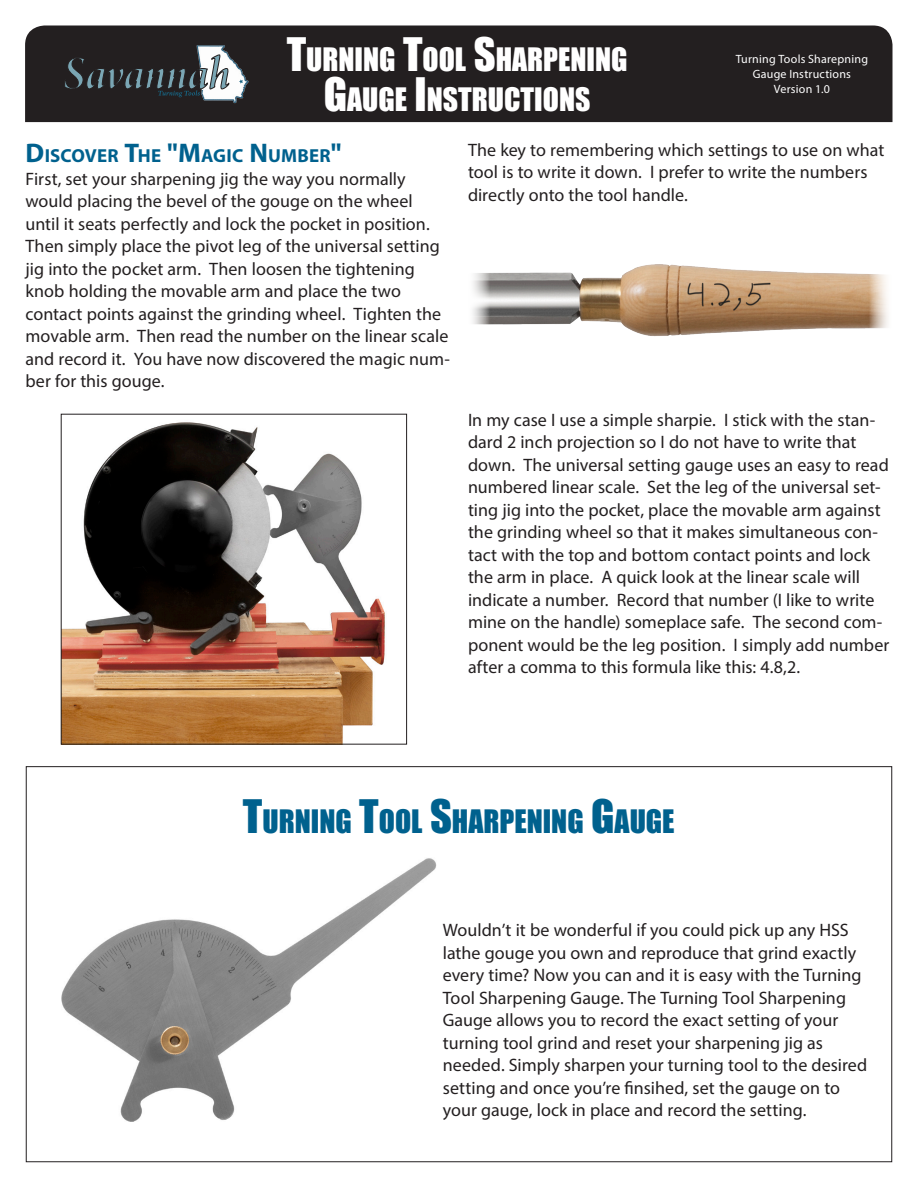
<style>
.page{position:relative;width:918px;height:1188px;background:#fff}
.page>*{position:absolute;margin:0;border:0;box-sizing:border-box;transform-origin:0 0}
.t1{font:29.7px/40px "Impact";color:#fff;text-align:center}
.t2{font:29.7px "Impact";color:#00618e}
.t3{font:700 18.9px "Myriad Pro";letter-spacing:.015em;color:#00618e}
.t4{font:18px/22.5px "Myriad Pro";color:#231f20}
.t5{font:12px/15px "Myriad Pro";letter-spacing:.02em;color:#fff;text-align:center}
.s1{font-size:42.45px}
.s2{font-size:27px}
</style>
<div class="page">
<img style="left:61px;top:858px;width:376px;height:264px">
<img style="left:63px;top:422px;width:322px;height:320px">
<div style="left:61px;top:414px;width:346px;height:330px;border:1px solid #231f20"></div>
<img style="left:473px;top:265px;width:415px;height:71px">
<div style="left:25px;top:26px;width:867px;height:96px;background:#231f20"></div>
<img style="left:196px;top:43px;width:54px;height:62px">
<svg style="left:239px;top:79px;width:4px;height:5px"></svg>
<svg style="left:64px;top:54px;width:165px;height:43px;background:#474b4e"></svg>
<p class="t1" style="left:287px;top:39px;width:342px"><span class="s1">T</span>URNING <span class="s1">T</span>OOL <span class="s1">S</span>HARPENING<br><span class="s1">G</span>AUGE <span class="s1">I</span>NSTRUCTIONS</p>
<p class="t5" style="left:736px;top:52px;width:134px">Turning Tools Sharepning<br>Gauge Instructions</p>
<p class="t5" style="left:774px;top:82px;width:57px">Version 1.0</p>
<p class="t3" style="left:26px;top:144px;width:318px"><span class="s2">D</span>ISCOVER <span class="s2">T</span>HE <span class="s2">"M</span>AGIC <span class="s2">N</span> UMBER<span class="s2">"</span></p>
<p class="t4" style="left:26px;top:167px;width:426px">First, set your sharpening jig the way you normally would placing the bevel of the gouge on the wheel until it seats perfectly and lock the pocket in position.<br>Then simply place the pivot leg of the universal setting jig into the pocket arm. Then loosen the tightening knob holding the movable arm and place the two contact points against the grinding wheel. Tighten the movable arm. Then read the number on the linear scale and record it. You have now discovered the magic num&shy;ber for this gouge.</p>
<p class="t4" style="left:468px;top:138px;width:418px">The key to remembering which settings to use on what tool is to write it down. I prefer to write the numbers directly onto the tool handle.</p>
<p class="t4" style="left:468px;top:408px;width:423px">In my case I use a simple sharpie. I stick with the stan&shy;dard 2 inch projection so I do not have to write that down. The universal setting gauge uses an easy to read numbered linear scale. Set the leg of the universal set&shy;ting jig into the pocket, place the movable arm against the grinding wheel so that it makes simultaneous con&shy;tact with the top and bottom contact points and lock the arm in place. A quick look at the linear scale will indicate a number. Record that number (I like to write mine on the handle) someplace safe. The second com&shy;ponent would be the leg position. I simply add number after a comma to this formula like this: 4.8,2.</p>
<p class="t2" style="left:243px;top:798px;width:433px"><span class="s1">T</span>URNING <span class="s1">T</span>OOL <span class="s1">S</span>HARPENING <span class="s1">G</span>AUGE</p>
<p class="t4" style="left:443px;top:918px;width:426px">Wouldn’t it be wonderful if you could pick up any HSS lathe gouge you own and reproduce that grind exactly every time? Now you can and it is easy with the Turning Tool Sharpening Gauge. The Turning Tool Sharpening Gauge allows you to record the exact setting of your turning tool grind and reset your sharpening jig as needed. Simply sharpen your turning tool to the desired setting and once you’re finsihed, set the gauge on to your gauge, lock in place and record the setting.</p>
</div>
